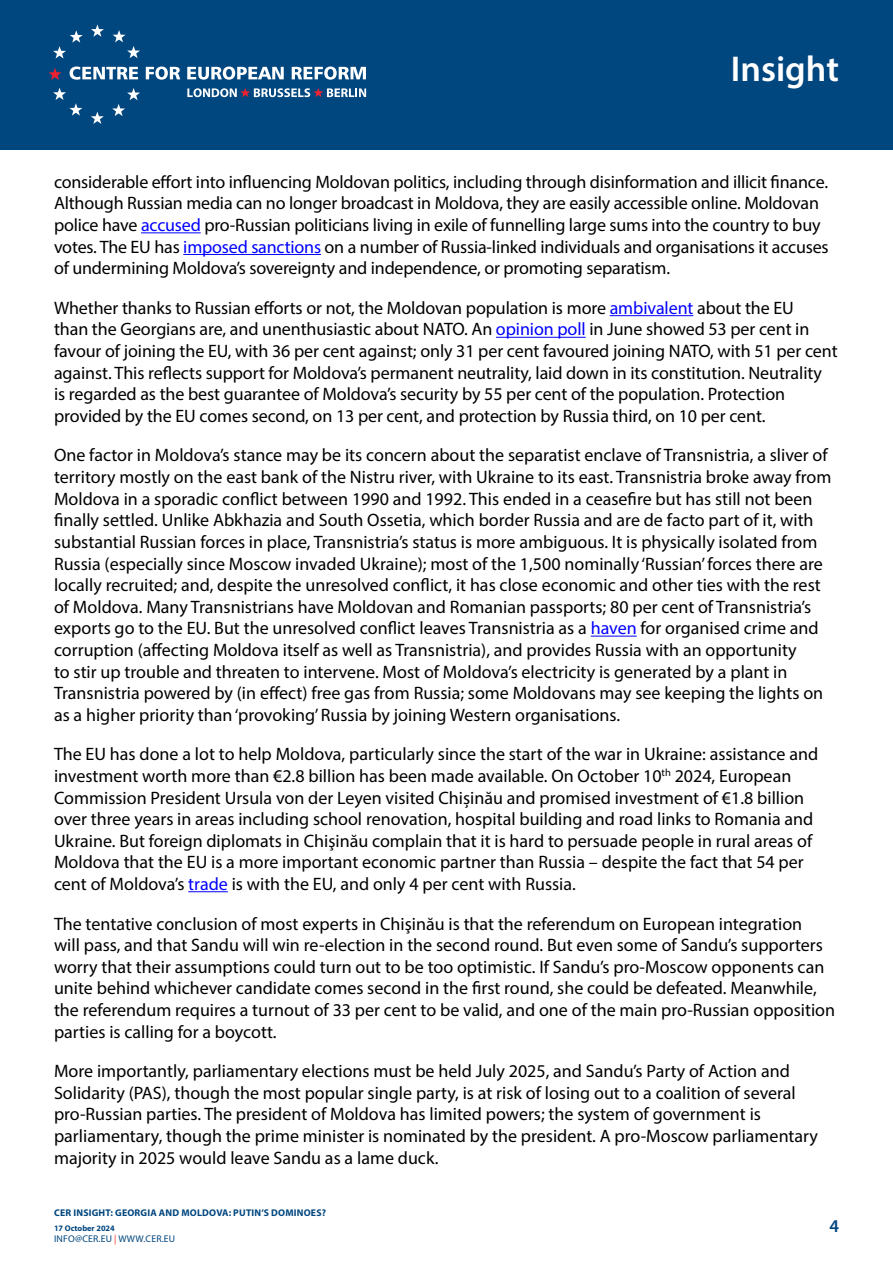
<style>
.page{position:relative;width:893px;height:1263px;background:#fff}
.page>*{position:absolute;margin:0;border:0;box-sizing:border-box;transform-origin:0 0}
.t1{font:600 36px "Myriad Pro";color:#fff}
.t2{font:18px/21.6px "Myriad Pro";color:#000}
.t3{font:600 18px "Myriad Pro";color:#00467f}
.t4{font:700 9.75px "Myriad Pro";letter-spacing:.02em;color:#00467f}
.t5{font:9.75px "Myriad Pro";letter-spacing:.02em;color:#00467f}
.t6{font:700 8.25px "Myriad Pro";color:#00467f}
.s1{color:#00f}
.s2{color:#ee3124}
</style>
<div class="page">
<hr style="left:141px;top:232px;width:60px;height:1px;background:#00f">
<hr style="left:183px;top:254px;width:138px;height:1px;background:#00f">
<hr style="left:610px;top:315px;width:83px;height:1px;background:#00f">
<hr style="left:496px;top:337px;width:90px;height:1px;background:#00f">
<hr style="left:591px;top:636px;width:46px;height:1px;background:#00f">
<hr style="left:188px;top:891px;width:40px;height:1px;background:#00f">
<div style="left:0;top:0;width:893px;height:150px;background:#00467f"></div>
<svg style="left:91px;top:24px;width:13px;height:13px"></svg>
<svg style="left:113px;top:30px;width:27px;height:28px"></svg>
<svg style="left:112px;top:88px;width:28px;height:28px"></svg>
<svg style="left:91px;top:112px;width:13px;height:12px"></svg>
<svg style="left:53px;top:88px;width:29px;height:28px"></svg>
<svg style="left:53px;top:30px;width:30px;height:28px"></svg>
<svg style="left:49px;top:68px;width:13px;height:12px"></svg>
<svg style="left:70px;top:67px;width:68px;height:13px"></svg>
<svg style="left:146px;top:67px;width:34px;height:13px"></svg>
<svg style="left:187px;top:67px;width:97px;height:13px"></svg>
<svg style="left:292px;top:67px;width:74px;height:13px"></svg>
<svg style="left:187px;top:88px;width:179px;height:9px"></svg>
<h1 class="t1" style="left:731px;top:46px;width:110px">Insight</h1>
<p class="t2" style="left:54px;top:171px;width:776px">considerable effort into influencing Moldovan politics, including through disinformation and illicit finance.<br>Although Russian media can no longer broadcast in Moldova, they are easily accessible online. Moldovan police have <span class="s1">accused</span> pro-Russian politicians living in exile of funnelling large sums into the country to buy votes. The EU has <span class="s1">imposed sanctions</span> on a number of Russia-linked individuals and organisations it accuses of undermining Moldova’s sovereignty and independence, or promoting separatism.</p>
<p class="t2" style="left:54px;top:297px;width:785px">Whether thanks to Russian efforts or not, the Moldovan population is more <span class="s1">ambivalent</span> about the EU<br>than the Georgians are, and unenthusiastic about NATO. An <span class="s1">opinion poll</span> in June showed 53 per cent in favour of joining the EU, with 36 per cent against; only 31 per cent favoured joining NATO, with 51 per cent against. This reflects support for Moldova’s permanent neutrality, laid down in its constitution. Neutrality is regarded as the best guarantee of Moldova’s security by 55 per cent of the population. Protection provided by the EU comes second, on 13 per cent, and protection by Russia third, on 10 per cent.</p>
<p class="t2" style="left:54px;top:444px;width:779px">One factor in Moldova’s stance may be its concern about the separatist enclave of Transnistria, a sliver of territory mostly on the east bank of the Nistru river, with Ukraine to its east. Transnistria broke away from Moldova in a sporadic conflict between 1990 and 1992. This ended in a ceasefire but has still not been finally settled. Unlike Abkhazia and South Ossetia, which border Russia and are de facto part of it, with substantial Russian forces in place, Transnistria’s status is more ambiguous. It is physically isolated from Russia (especially since Moscow invaded Ukraine); most of the 1,500 nominally ‘Russian’ forces there are locally recruited; and, despite the unresolved conflict, it has close economic and other ties with the rest of Moldova. Many Transnistrians have Moldovan and Romanian passports; 80 per cent of Transnistria’s exports go to the EU. But the unresolved conflict leaves Transnistria as a <span class="s1">haven</span> for organised crime and corruption (affecting Moldova itself as well as Transnistria), and provides Russia with an opportunity<br>to stir up trouble and threaten to intervene. Most of Moldova’s electricity is generated by a plant in Transnistria powered by (in effect) free gas from Russia; some Moldovans may see keeping the lights on as a higher priority than ‘provoking’ Russia by joining Western organisations.</p>
<p class="t2" style="left:54px;top:743px;width:766px">The EU has done a lot to help Moldova, particularly since the start of the war in Ukraine: assistance and investment worth more than €2.8 billion has been made available. On October 10<sup>th</sup> 2024, European Commission President Ursula von der Leyen visited Chișinău and promised investment of €1.8 billion over three years in areas including school renovation, hospital building and road links to Romania and Ukraine. But foreign diplomats in Chişinău complain that it is hard to persuade people in rural areas of Moldova that the EU is a more important economic partner than Russia – despite the fact that 54 per cent of Moldova’s <span class="s1">trade</span> is with the EU, and only 4 per cent with Russia.</p>
<p class="t2" style="left:54px;top:912px;width:783px">The tentative conclusion of most experts in Chişinău is that the referendum on European integration<br>will pass, and that Sandu will win re-election in the second round. But even some of Sandu’s supporters worry that their assumptions could turn out to be too optimistic. If Sandu’s pro-Moscow opponents can unite behind whichever candidate comes second in the first round, she could be defeated. Meanwhile, the referendum requires a turnout of 33 per cent to be valid, and one of the main pro-Russian opposition parties is calling for a boycott.</p>
<p class="t2" style="left:54px;top:1060px;width:765px">More importantly, parliamentary elections must be held July 2025, and Sandu’s Party of Action and Solidarity (PAS), though the most popular single party, is at risk of losing out to a coalition of several pro-Russian parties. The president of Moldova has limited powers; the system of government is parliamentary, though the prime minister is nominated by the president. A pro-Moscow parliamentary majority in 2025 would leave Sandu as a lame duck.</p>
<p class="t4" style="left:54px;top:1207px;width:273px">CER INSIGHT: GEORGIA AND MOLDOVA: PUTIN’S DOMINOES?</p>
<p class="t6" style="left:54px;top:1223px;width:62px">17 October 2024</p>
<p class="t5" style="left:54px;top:1233px;width:123px">INFO@CER.EU <span class="s2">|</span> WWW.CER.EU</p>
<p class="t3" style="left:829px;top:1215px;width:11px">4</p>
</div>
